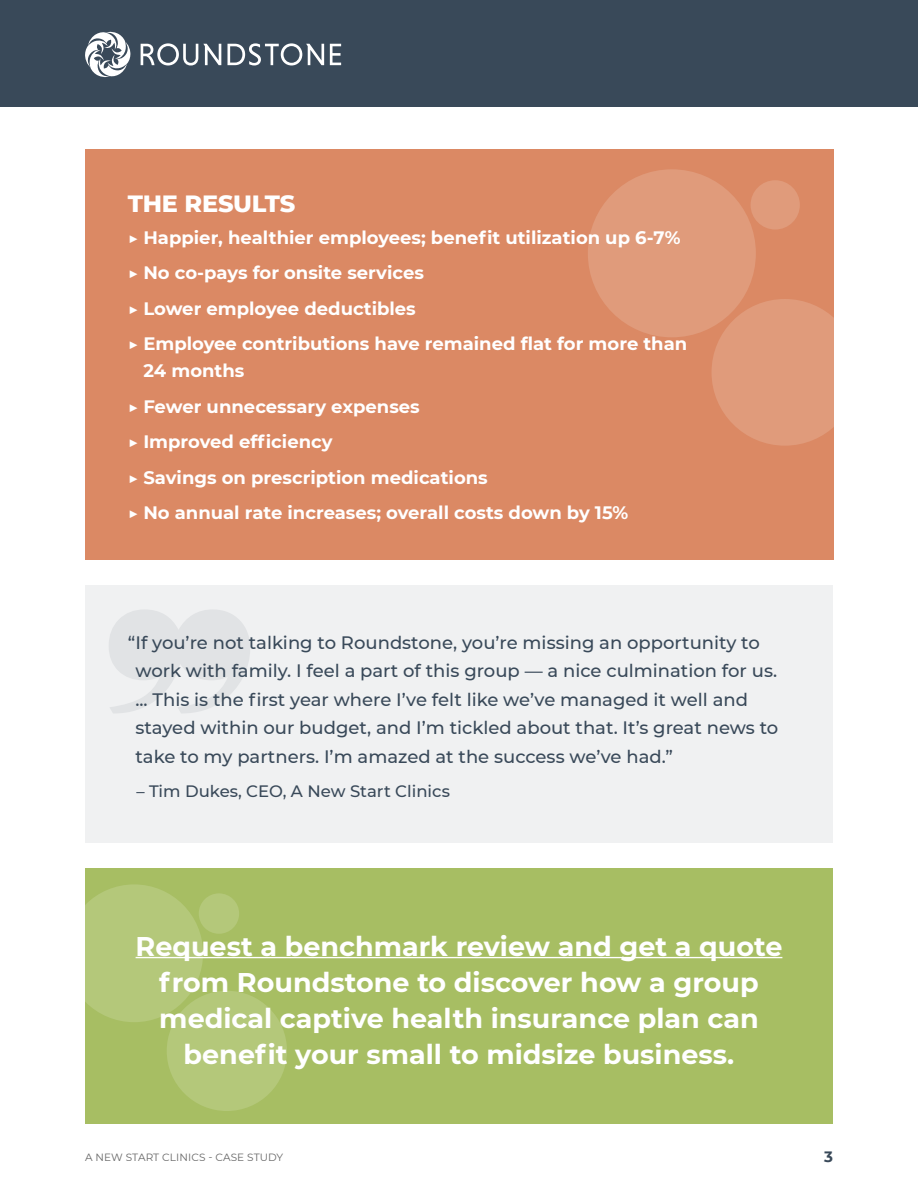
<style>
.page{position:relative;width:918px;height:1188px;background:#fff}
.page>*{position:absolute;margin:0;border:0;box-sizing:border-box;transform-origin:0 0}
.t1{font:700 27px/36px "Montserrat";color:#fff;text-align:center}
.t2{font:800 24px "Montserrat";letter-spacing:-.01em;color:#fff}
.t3{font:500 18px/28.5px "Montserrat";color:#394959}
.t4{font:700 18px/35.5px "Montserrat";color:#fff}
.t5{font:500 16.5px "Montserrat";color:#394959}
.t6{font:700 15px "Montserrat";color:#394959}
.t7{font:10.5px "Montserrat";letter-spacing:.01em;color:#666}
</style>
<div class="page">
<div style="left:0;top:0;width:918px;height:106px;background:#394959"></div>
<svg style="left:85px;top:31px;width:46px;height:46px"></svg>
<svg style="left:141px;top:43px;width:80px;height:22px"></svg>
<svg style="left:228px;top:43px;width:96px;height:22px"></svg>
<svg style="left:330px;top:44px;width:11px;height:21px"></svg>
<div style="left:85px;top:869px;width:748px;height:255px;background:#a7be63"></div>
<svg style="left:85px;top:884px;width:118px;height:138px;background:#b2c677"></svg>
<div style="left:167px;top:991px;width:120px;height:120px;background:#b4c87a;border-radius:50%"></div>
<div style="left:199px;top:893px;width:40px;height:41px;background:#b4c87a;border-radius:50%"></div>
<hr style="left:136px;top:957px;width:646px;height:1px;background:#fff">
<div style="left:85px;top:585px;width:748px;height:258px;background:#f0f1f2"></div>
<div style="left:85px;top:149px;width:748px;height:410px;background:#db8964"></div>
<div style="left:588px;top:169px;width:168px;height:168px;background:#e09b7b;border-radius:50%"></div>
<svg style="left:712px;top:299px;width:121px;height:147px"></svg>
<div style="left:751px;top:180px;width:49px;height:50px;background:#e09b7b;border-radius:50%"></div>
<h2 class="t2" style="left:128px;top:186px;width:169px">THE RESULTS</h2>
<p class="t4" style="left:128px;top:219px;width:561px">▶ Happier, healthier employees; benefit utilization up 6-7% ▶ No co-pays for onsite services<br>▶ Lower employee deductibles<br>▶ Employee contributions have remained flat for more than</p>
<p class="t4" style="left:128px;top:352px;width:502px;text-indent:16px">24 months<br>▶ Fewer unnecessary expenses<br>▶ Improved efficiency<br>▶ Savings on prescription medications<br>▶ No annual rate increases; overall costs down by 15%</p>
<p class="t3" style="left:135px;top:627px;width:644px;text-indent:-7px">“If you’re not talking to Roundstone, you’re missing an opportunity to work with family. I feel a part of this group — a nice culmination for us. ... This is the first year where I’ve felt like we’ve managed it well and stayed within our budget, and I’m tickled about that. It’s great news to take to my partners. I’m amazed at the success we’ve had.”</p>
<p class="t5" style="left:136px;top:779px;width:315px">– Tim Dukes, CEO, A New Start Clinics</p>
<h1 class="t1" style="left:136px;top:927px;width:648px">Request a benchmark review and get a quote from Roundstone to discover how a group medical captive health insurance plan can benefit your small to midsize business.</h1>
<p class="t7" style="left:85px;top:1150px;width:200px">A NEW START CLINICS - CASE STUDY</p>
<p class="t6" style="left:824px;top:1146px;width:10px">3</p>
</div>
